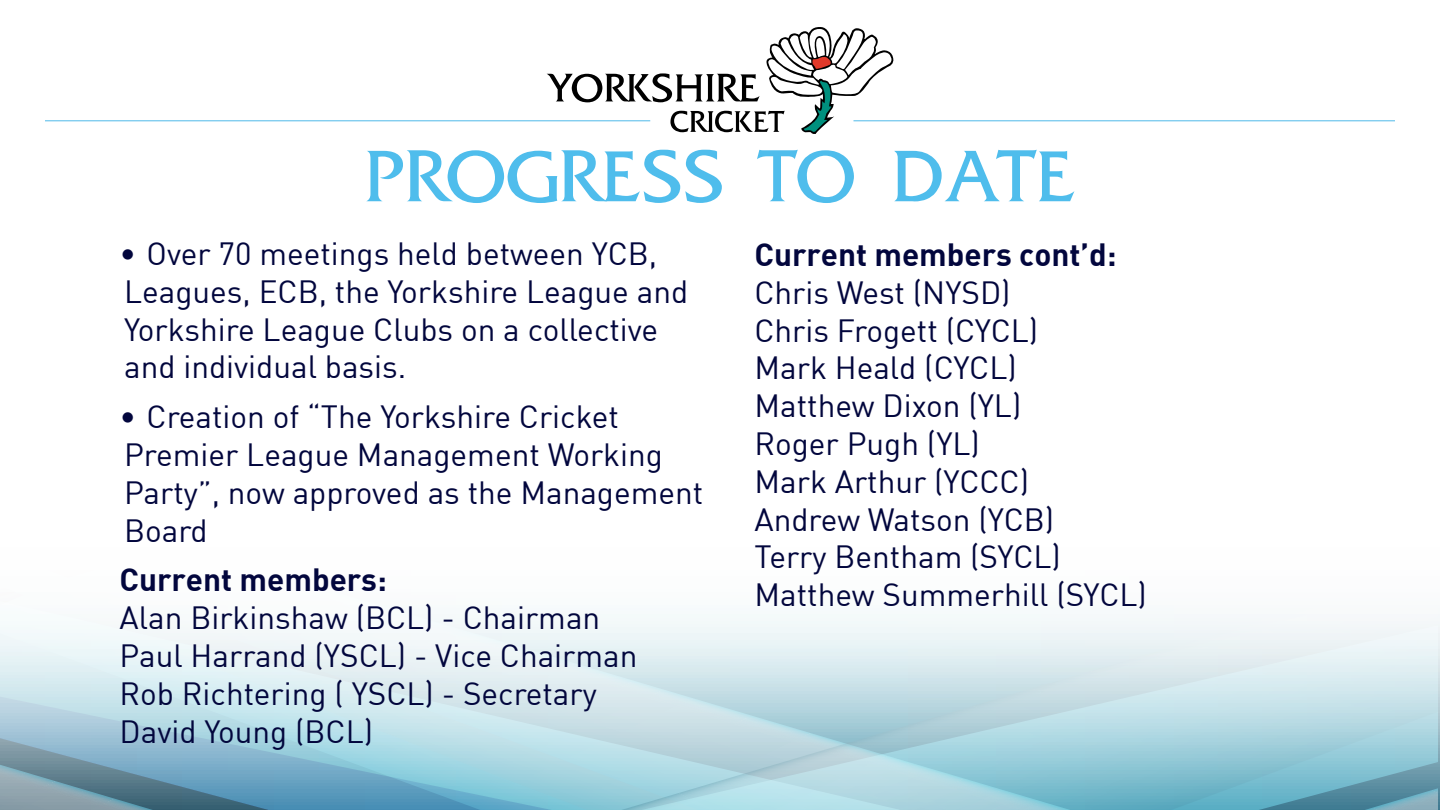
<style>
.page{position:relative;width:1440px;height:810px;background:#fff}
.page>*{position:absolute;margin:0;border:0;box-sizing:border-box;transform-origin:0 0}
.t1{font:100 84.22px "Friz Quadrata";color:#4fbdec}
.t2{font:31.5px/37.8px "DIN";color:#02063d}
.t3{font:31.5px "DIN Bold";color:#02063d}
</style>
<div class="page">
<svg style="left:0;top:614px;width:1440px;height:196px;background:#bcdae3"></svg>
<svg style="left:547px;top:27px;width:347px;height:107px"></svg>
<hr style="left:45px;top:120px;width:605px;height:1px;background:#4eb9e9">
<hr style="left:854px;top:120px;width:541px;height:1px;background:#4eb9e9">
<p class="t1" style="left:363px;top:135px;width:715px">PROGRESS TO DATE</p>
<p class="t2" style="left:120px;top:234px;width:570px">• Over 70 meetings held between YCB, Leagues, ECB, the Yorkshire League and Yorkshire League Clubs on a collective and individual basis.</p>
<p class="t2" style="left:120px;top:397px;width:585px">• Creation of “The Yorkshire Cricket<br>Premier League Management Working<br>Party”, now approved as the Management<br>Board</p>
<p class="t3" style="left:120px;top:559px;width:269px">Current members:</p>
<p class="t2" style="left:120px;top:598px;width:482px">Alan Birkinshaw (BCL) - Chairman</p>
<p class="t2" style="left:120px;top:636px;width:519px">Paul Harrand (YSCL) - Vice Chairman</p>
<p class="t2" style="left:120px;top:674px;width:479px">Rob Richtering ( YSCL) - Secretary</p>
<p class="t2" style="left:120px;top:712px;width:255px">David Young (BCL)</p>
<p class="t3" style="left:754px;top:234px;width:364px">Current members cont’d:</p>
<p class="t2" style="left:754px;top:273px;width:258px">Chris West (NYSD)</p>
<p class="t2" style="left:754px;top:311px;width:285px">Chris Frogett (CYCL)</p>
<p class="t2" style="left:754px;top:349px;width:264px">Mark Heald (CYCL)</p>
<p class="t2" style="left:754px;top:386px;width:268px">Matthew Dixon (YL)</p>
<p class="t2" style="left:754px;top:424px;width:227px">Roger Pugh (YL)</p>
<p class="t2" style="left:754px;top:462px;width:276px">Mark Arthur (YCCC)</p>
<p class="t2" style="left:754px;top:500px;width:308px">Andrew Watson (YCB)<br>Terry Bentham (SYCL)</p>
<p class="t2" style="left:754px;top:575px;width:394px">Matthew Summerhill (SYCL)</p>
</div>
